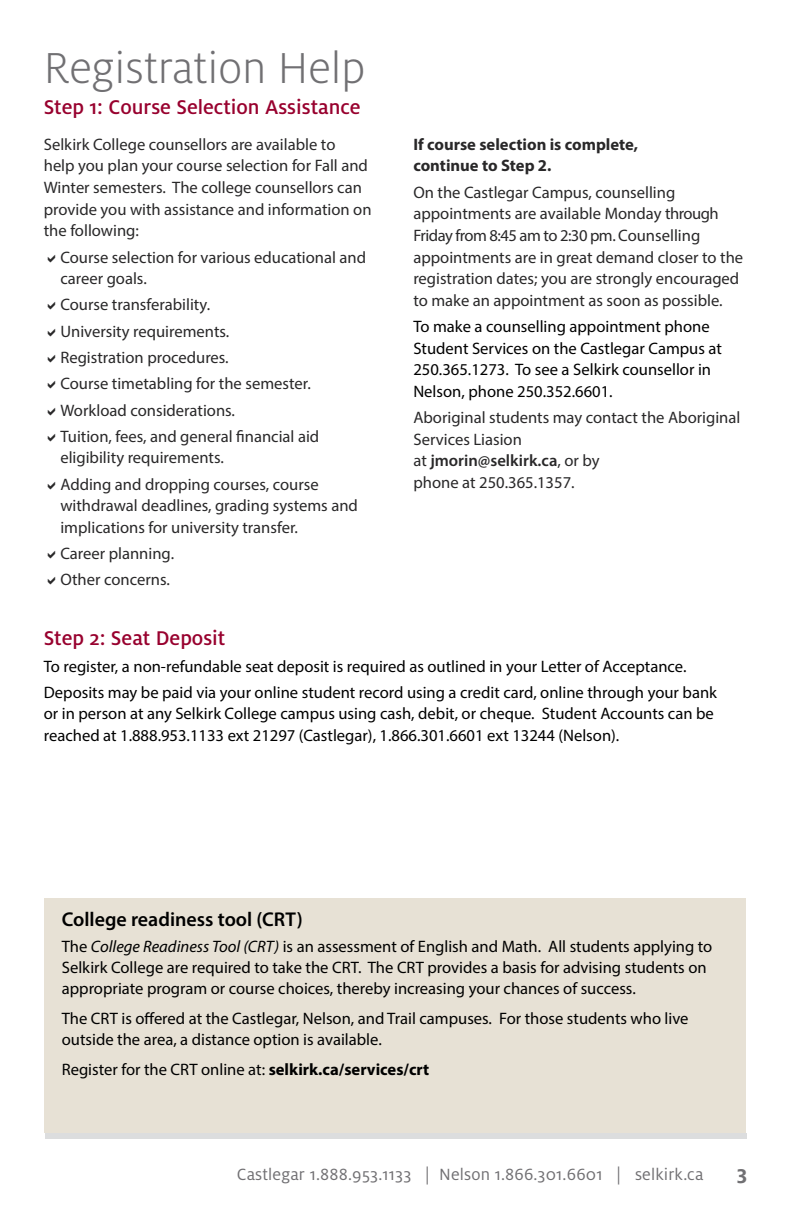
<style>
.page{position:relative;width:792px;height:1224px;background:#fff}
.page>*{position:absolute;margin:0;border:0;box-sizing:border-box;transform-origin:0 0}
.t1{font:300 48px "Milo OT";color:#717073}
.t2{font:500 22px "Milo OT";color:#98002e}
.t3{font:700 22px "Milo OT";color:#717073}
.t4{font:600 20px "Myriad Pro";color:#000}
.t5{font:18px "Milo OT";letter-spacing:.01em;color:#717073}
.t6{font:16.6px/21.6px "Myriad Pro";color:#292829}
.t7{font:16.6px/21.6px "Myriad Pro";color:#000}
.t8{font:700 16.6px/21.6px "Myriad Pro";color:#292829}
.s1{font-weight:600}
.s2{font-style:italic}
.s3{font-weight:700}
</style>
<div class="page">
<div style="left:45px;top:1133px;width:702px;height:6px;background:#dcddde"></div>
<div style="left:44px;top:899px;width:702px;height:234px;background:#e7e1d5"></div>
<h1 class="t1" style="left:44px;top:42px;width:323px">Registration Help</h1>
<h2 class="t2" style="left:44px;top:95px;width:318px">Step 1: Course Selection Assistance</h2>
<p class="t6" style="left:44px;top:133px;width:329px">Selkirk College counsellors are available to<br>help you plan your course selection for Fall and Winter semesters. The college counsellors can provide you with assistance and information on the following:</p>
<p class="t6" style="left:60px;top:246px;width:307px">Course selection for various educational and career goals.</p>
<p class="t6" style="left:60px;top:292px;width:260px;line-height:26.2px">Course transferability.<br>University requirements.<br>Registration procedures.<br>Course timetabling for the semester.<br>Workload considerations.<br>Tuition, fees, and general financial aid</p>
<p class="t6" style="left:60px;top:444px;width:260px;line-height:26.2px">eligibility requirements.<br>Adding and dropping courses, course</p>
<p class="t6" style="left:60px;top:495px;width:299px">withdrawal deadlines, grading systems and implications for university transfer.</p>
<p class="t6" style="left:60px;top:540px;width:115px;line-height:26.2px">Career planning.<br>Other concerns.</p>
<p class="t8" style="left:413px;top:133px;width:226px">If course selection is complete, continue to Step 2.</p>
<p class="t6" style="left:413px;top:181px;width:331px">On the Castlegar Campus, counselling appointments are available Monday through Friday from 8:45 am to 2:30 pm. Counselling appointments are in great demand closer to the registration dates; you are strongly encouraged to make an appointment as soon as possible.</p>
<p class="t7" style="left:413px;top:315px;width:310px">To make a counselling appointment phone Student Services on the Castlegar Campus at 250.365.1273. To see a Selkirk counsellor in Nelson, phone 250.352.6601.</p>
<p class="t6" style="left:413px;top:406px;width:328px">Aboriginal students may contact the Aboriginal<br>Services Liasion<br>at <span class="s1">jmorin@selkirk.ca</span>, or by<br>phone at 250.365.1357.</p>
<h2 class="t2" style="left:44px;top:626px;width:183px">Step 2: Seat Deposit</h2>
<p class="t7" style="left:44px;top:653px;width:675px;line-height:26.2px">To register, a non-refundable seat deposit is required as outlined in your Letter of Acceptance.<br>Deposits may be paid via your online student record using a credit card, online through your bank</p>
<p class="t7" style="left:44px;top:703px;width:672px">or in person at any Selkirk College campus using cash, debit, or cheque. Student Accounts can be reached at 1.888.953.1133 ext 21297 (Castlegar), 1.866.301.6601 ext 13244 (Nelson).</p>
<p class="t4" style="left:62px;top:906px;width:243px">College readiness tool (CRT)</p>
<p class="t7" style="left:62px;top:936px;width:652px;line-height:21px">The <span class="s2">College Readiness Tool (CRT)</span> is an assessment of English and Math. All students applying to<br>Selkirk College are required to take the CRT. The CRT provides a basis for advising students on appropriate program or course choices, thereby increasing your chances of success.</p>
<p class="t7" style="left:62px;top:1008px;width:628px;line-height:21px">The CRT is offered at the Castlegar, Nelson, and Trail campuses. For those students who live outside the area, a distance option is available.</p>
<p class="t7" style="left:62px;top:1059px;width:369px">Register for the CRT online at: <span class="s3">selkirk.ca/services/crt</span></p>
<p class="t5" style="left:237px;top:1164px;width:468px">Castlegar 1.888.953.1133 | Nelson 1.866.301.6601 | selkirk.ca</p>
<h2 class="t3" style="left:737px;top:1160px;width:12px">3</h2>
</div>
